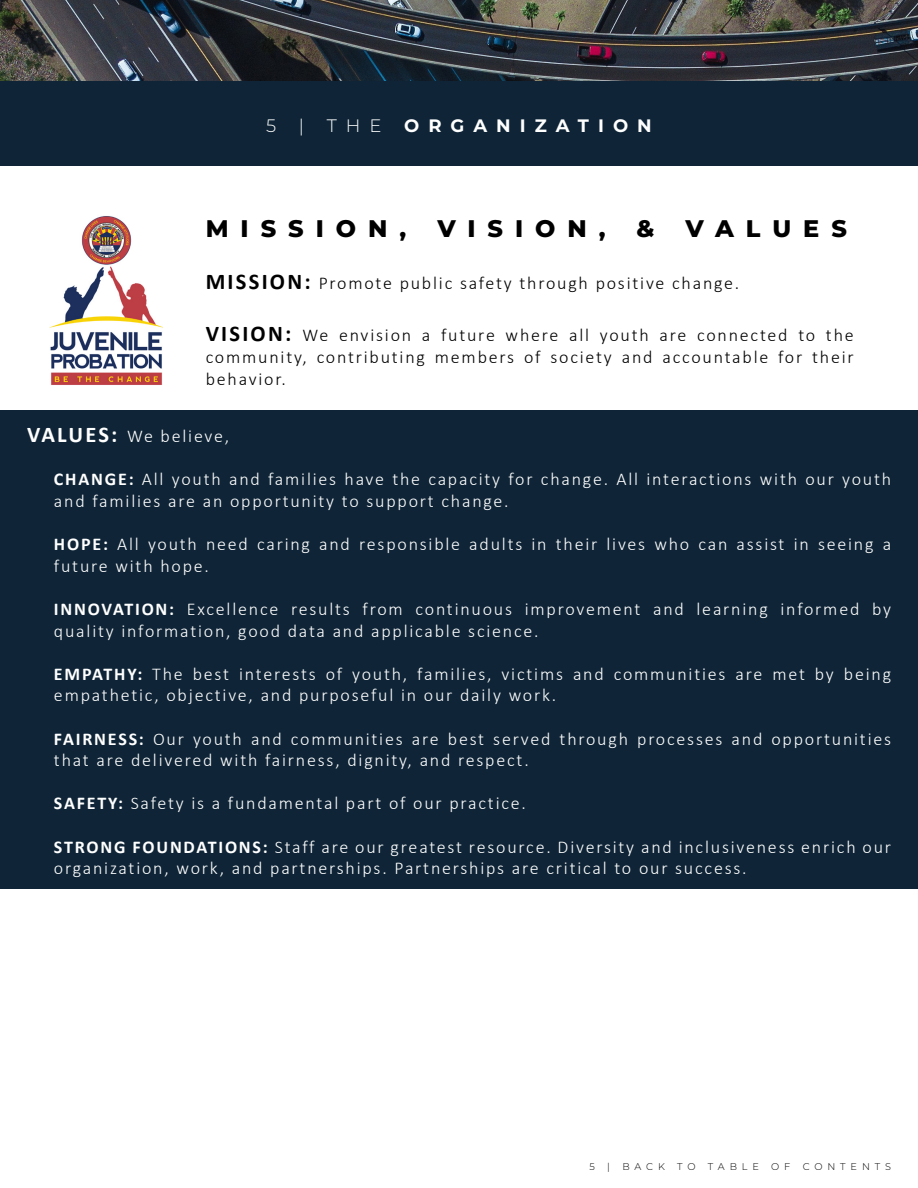
<style>
.page{position:relative;width:918px;height:1188px;background:#fff}
.page>*{position:absolute;margin:0;border:0;box-sizing:border-box;transform-origin:0 0}
.t1{font:800 24px "Montserrat";letter-spacing:.5em;color:#000}
.t2{font:300 18px/21.6px "Calibri";letter-spacing:.1em;color:#fff}
.t3{font:300 18px/21.6px "Calibri";letter-spacing:.1em;color:#000;text-align:justify}
.t4{font:700 18px "Montserrat";letter-spacing:.5em;color:#fff}
.t5{font:300 18px "Montserrat";color:#fff}
.t6{font:300 9.75px "Montserrat";letter-spacing:.5em;color:#000}
.s1{font-weight:700;font-size:22.5px}
.s2{font-weight:700}
</style>
<div class="page">
<div style="left:0;top:81px;width:918px;height:84px;background:#0f2537"></div>
<div style="left:0;top:410px;width:918px;height:479px;background:#0f2537"></div>
<img style="left:0;top:0;width:918px;height:81px">
<img style="left:50px;top:216px;width:113px;height:169px">
<p class="t5" style="left:266px;top:113px;width:12px">5</p>
<p class="t5" style="left:299px;top:113px;width:7px">|</p>
<p class="t5" style="left:327px;top:113px;width:56px">THE</p>
<p class="t4" style="left:404px;top:112px;width:249px">ORGANIZATION</p>
<h1 class="t1" style="left:206px;top:211px;width:202px">MISSION,</h1>
<h1 class="t1" style="left:437px;top:211px;width:170px">VISION,</h1>
<h1 class="t1" style="left:637px;top:211px;width:20px">&amp;</h1>
<h1 class="t1" style="left:686px;top:211px;width:163px">VALUES</h1>
<p class="t3" style="left:206px;top:272px;width:535px"><span class="s1">MISSION:</span> Promote public safety through positive change.</p>
<p class="t3" style="left:206px;top:325px;width:650px"><span class="s1">VISION:</span> We envision a future where all youth are connected to the community, contributing members of society and accountable for their behavior.</p>
<p class="t2" style="left:27px;top:425px;width:204px"><span class="s1">VALUES:</span> We believe,</p>
<p class="t2" style="left:54px;top:469px;width:839px"><span class="s2">CHANGE:</span> All youth and families have the capacity for change. All interactions with our youth and families are an opportunity to support change.</p>
<p class="t2" style="left:54px;top:533px;width:839px"><span class="s2">HOPE:</span> All youth need caring and responsible adults in their lives who can assist in seeing a future with hope.</p>
<p class="t2" style="left:54px;top:598px;width:839px"><span class="s2">INNOVATION:</span> Excellence results from continuous improvement and learning informed by quality information, good data and applicable science.</p>
<p class="t2" style="left:54px;top:663px;width:839px"><span class="s2">EMPATHY:</span> The best interests of youth, families, victims and communities are met by being empathetic, objective, and purposeful in our daily work.</p>
<p class="t2" style="left:54px;top:728px;width:839px"><span class="s2">FAIRNESS:</span> Our youth and communities are best served through processes and opportunities that are delivered with fairness, dignity, and respect.</p>
<p class="t2" style="left:54px;top:793px;width:474px"><span class="s2">SAFETY:</span> Safety is a fundamental part of our practice.</p>
<p class="t2" style="left:54px;top:836px;width:839px"><span class="s2">STRONG FOUNDATIONS:</span> Staff are our greatest resource. Diversity and inclusiveness enrich our organization, work, and partnerships. Partnerships are critical to our success.</p>
<p class="t6" style="left:590px;top:1160px;width:7px">5</p>
<p class="t6" style="left:607px;top:1160px;width:4px">|</p>
<p class="t6" style="left:622px;top:1160px;width:44px">BACK</p>
<p class="t6" style="left:677px;top:1160px;width:20px">T O</p>
<p class="t6" style="left:708px;top:1160px;width:53px">TABLE</p>
<p class="t6" style="left:771px;top:1160px;width:21px">O F</p>
<p class="t6" style="left:803px;top:1160px;width:90px">CONTENTS</p>
</div>
